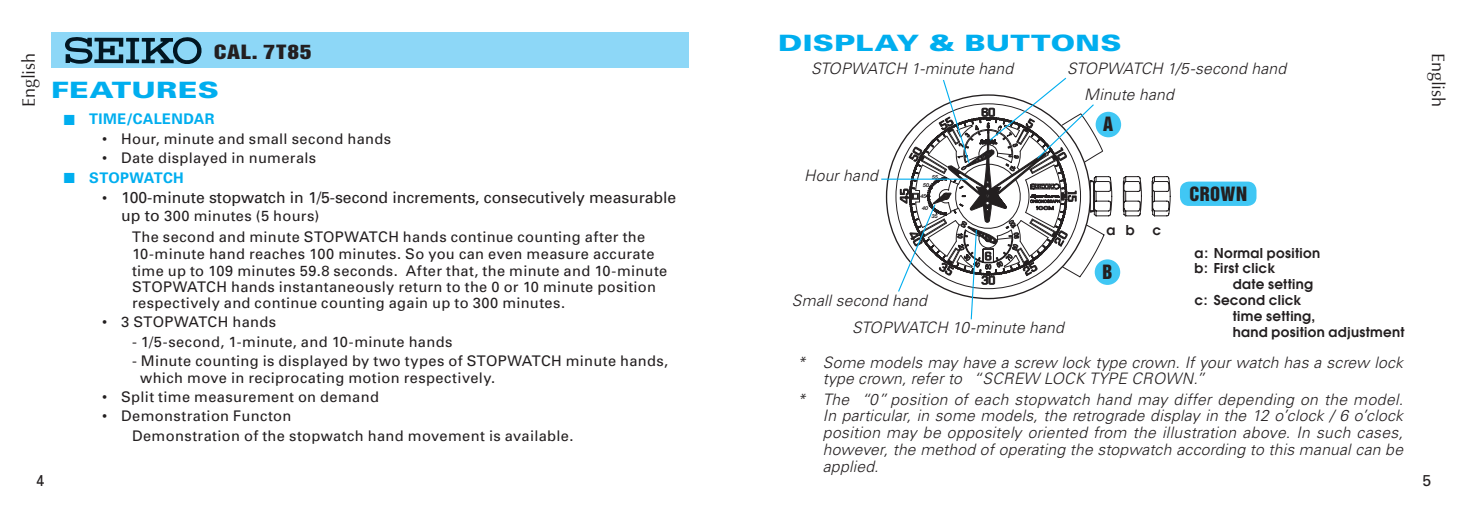
<style>
.page{position:relative;width:1467px;height:511px;background:#fff}
.page>*{position:absolute;margin:0;border:0;box-sizing:border-box;transform-origin:0 0}
.t1{font:900 22.5px "Univers";letter-spacing:.01em;color:#00aeef;scale:1.3 1}
.t2{font:18px "Optima";letter-spacing:-.005em;color:#231f20}
.t3{font:18px "Helvetica Inserat";letter-spacing:.03em;color:#231f20;scale:1.3 1}
.t4{font:18px "Helvetica Inserat";letter-spacing:.03em;color:#231f20}
.t5{font:italic 300 15.75px/16.9px "Univers";letter-spacing:.01em;color:#231f20}
.t6{font:15.75px "Univers";letter-spacing:-.005em;color:#231f20}
.t7{font:14.62px/16.2px "Univers";letter-spacing:.025em;color:#231f20}
.t8{font:700 14.62px "Univers";letter-spacing:.025em;color:#00aeef}
.t9{font:600 13.5px/15.8px "Avant Garde";letter-spacing:.025em;color:#231f20}
.t10{font:italic 700 5.4px/11.5px "Helvetica Neue";color:#231f20;text-align:center}
.s1{font-size:14.62px}
.s2{font-size:15.75px}
</style>
<div class="page">
<div style="left:51px;top:32px;width:638px;height:35px;background:#8dd7f7"></div>
<svg style="left:65px;top:37px;width:137px;height:27px"></svg>
<div style="left:1180px;top:181px;width:76px;height:25px;background:#40c7f4;border-radius:9px"></div>
<svg style="left:897px;top:77px;width:274px;height:243px"></svg>
<hr style="left:881px;top:178px;width:87px;height:1px;background:#00aeef">
<h1 class="t1" style="left:778px;top:29px;width:266px">DISPLAY &amp; BUTTONS</h1>
<p class="t3" style="left:214px;top:41px;width:77px">CAL. 7T85</p>
<p class="t2" style="left:18px;top:107px;width:55px;rotate:-90deg">English</p>
<p class="t2" style="left:1449px;top:53px;width:55px;rotate:90deg">English</p>
<p class="t5" style="left:811px;top:60px;width:204px">STOPWATCH 1-minute hand</p>
<p class="t5" style="left:1067px;top:60px;width:220px">STOPWATCH 1/5-second hand</p>
<h1 class="t1" style="left:51px;top:76px;width:131px">FEATURES</h1>
<p class="t5" style="left:1084px;top:85px;width:91px">Minute hand</p>
<p class="t8" style="left:64px;top:110px;width:152px">■ TIME/CALENDAR</p>
<p class="t7" style="left:102px;top:130px;width:291px">• Hour, minute and small second hands</p>
<p class="t7" style="left:102px;top:149px;width:216px">• Date displayed in numerals</p>
<p class="t8" style="left:64px;top:168px;width:122px">■ STOPWATCH</p>
<p class="t6" style="left:102px;top:187px;width:576px"><span class="s1">•</span> 100-minute stopwatch in 1/5-second increments, consecutively measurable</p>
<p class="t7" style="left:132px;top:204px;width:515px;line-height:21.2px;text-indent:-11px"><span class="s2">up to</span> 300 minutes (5 hours)<br>The second and minute STOPWATCH hands continue counting after the</p>
<p class="t7" style="left:132px;top:245px;width:537px">10-minute hand reaches 100 minutes. So you can even measure accurate time up to 109 minutes 59.8 seconds. After that, the minute and 10-minute STOPWATCH hands instantaneously return to the 0 or 10 minute position respectively and continue counting again up to 300 minutes.</p>
<p class="t7" style="left:102px;top:313px;width:176px">• 3 STOPWATCH hands</p>
<p class="t7" style="left:132px;top:333px;width:322px">- 1/5-second, 1-minute, and 10-minute hands</p>
<p class="t7" style="left:140px;top:352px;width:530px;text-indent:-8px">- Minute counting is displayed by two types of STOPWATCH minute hands, which move in reciprocating motion respectively.</p>
<p class="t7" style="left:102px;top:388px;width:278px">• Split time measurement on demand</p>
<p class="t7" style="left:132px;top:406px;width:443px;line-height:19.3px;text-indent:-30px">• Demonstration Functon<br>Demonstration of the stopwatch hand movement is available.</p>
<p class="t4" style="left:1103px;top:113px;width:12px">A</p>
<p class="t5" style="left:804px;top:167px;width:75px">Hour hand</p>
<p class="t10" style="left:932px;top:171px;width:7px">55</p>
<p class="t10" style="left:921px;top:179px;width:10px">50<br>45<br>40</p>
<p class="t4" style="left:1190px;top:183px;width:59px">CROWN</p>
<p class="t10" style="left:932px;top:209px;width:7px">35</p>
<p class="t9" style="left:1107px;top:222px;width:30px">a b</p>
<p class="t9" style="left:1152px;top:222px;width:10px">c</p>
<p class="t9" style="left:1195px;top:244px;width:127px">a: Normal position b: First click</p>
<p class="t9" style="left:1233px;top:276px;width:82px">date setting</p>
<p class="t9" style="left:1195px;top:291px;width:108px">c: Second click</p>
<p class="t9" style="left:1233px;top:307px;width:84px">time setting,</p>
<p class="t9" style="left:1233px;top:323px;width:173px">hand position adjustment</p>
<p class="t4" style="left:1102px;top:261px;width:12px">B</p>
<p class="t5" style="left:852px;top:286px;width:213px;line-height:27px;text-indent:-60px">Small second hand<br>STOPWATCH 10-minute hand</p>
<p class="t5" style="left:823px;top:353px;width:582px;text-indent:-26px">* Some models may have a screw lock type crown. If your watch has a screw lock type crown, refer to “SCREW LOCK TYPE CROWN.”</p>
<p class="t5" style="left:823px;top:389px;width:582px;text-align:justify;text-indent:-26px">* The “0” position of each stopwatch hand may differ depending on the model.<br>In particular, in some models, the retrograde display in the 12 o’clock / 6 o’clock position may be oppositely oriented from the illustration above. In such cases, however, the method of operating the stopwatch according to this manual can be applied.</p>
<p class="t6" style="left:36px;top:470px;width:10px">4</p>
<p class="t6" style="left:1422px;top:470px;width:10px">5</p>
</div>
